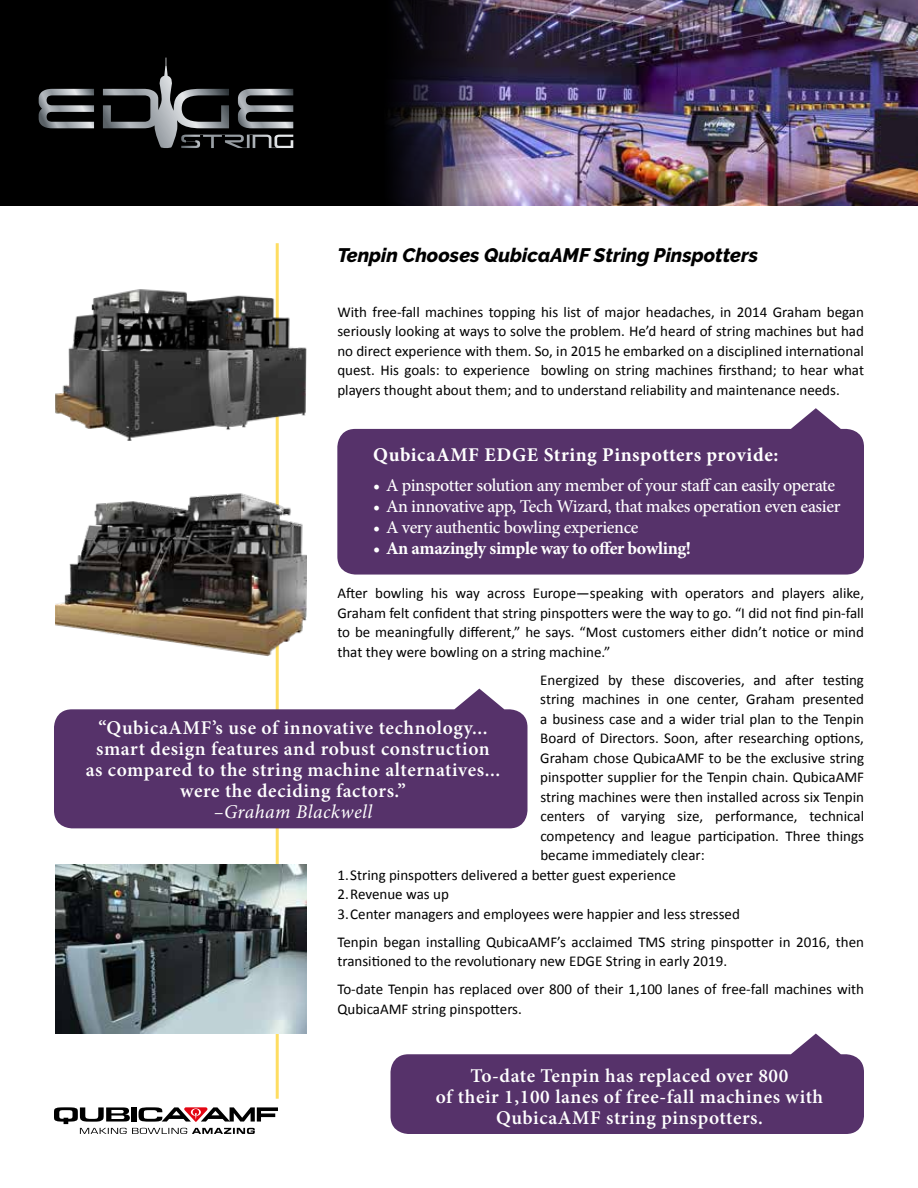
<style>
.page{position:relative;width:918px;height:1188px;background:#fff}
.page>*{position:absolute;margin:0;border:0;box-sizing:border-box;transform-origin:0 0}
.t1{font:600 19.5px/21px "Minion Pro";letter-spacing:.03em;color:#fff;text-align:center}
.t2{font:italic 800 19.5px "Raleway";color:#000}
.t3{font:700 19.5px "Minion Pro";letter-spacing:.03em;color:#fff}
.t4{font:italic 19.5px "Minion Pro";letter-spacing:.02em;color:#fff}
.t5{font:500 18px "Minion Pro";letter-spacing:-.02em;color:#fff}
.t6{font:700 18px "Minion Pro";letter-spacing:-.02em;color:#fff}
.t7{font:15px/19.5px "Calibri";color:#000;text-align:justify}
</style>
<div class="page">
<hr style="left:276px;top:243px;width:3px;height:856px;background:#fedd62">
<img style="left:503px;top:0;width:415px;height:206px">
<svg style="left:0;top:0;width:503px;height:206px;background:#0e0d11"></svg>
<img style="left:55px;top:865px;width:251px;height:168px">
<svg style="left:337px;top:408px;width:527px;height:167px;background:#6b4c7c"></svg>
<svg style="left:391px;top:1034px;width:473px;height:100px;fill:#56326a"></svg>
<svg style="left:54px;top:689px;width:473px;height:139px;background:#69497a"></svg>
<img style="left:55px;top:243px;width:251px;height:191px">
<img style="left:55px;top:434px;width:251px;height:263px">
<svg style="left:54px;top:1107px;width:224px;height:27px"></svg>
<svg style="left:39px;top:89px;width:55px;height:39px;background:#5b5e60"></svg>
<svg style="left:103px;top:58px;width:190px;height:90px;background:#2f3132"></svg>
<h1 class="t2" style="left:337px;top:243px;width:422px">Tenpin Chooses QubicaAMF String Pinspotters</h1>
<p class="t7" style="left:337px;top:301px;width:528px">With free-fall machines topping his list of major headaches, in 2014 Graham began seriously looking at ways to solve the problem. He’d heard of string machines but had no direct experience with them. So, in 2015 he embarked on a disciplined international quest. His goals: to experience bowling on string machines firsthand; to hear what players thought about them; and to understand reliability and maintenance needs.</p>
<h1 class="t3" style="left:373px;top:441px;width:407px">QubicaAMF EDGE String Pinspotters provide:</h1>
<p class="t5" style="left:373px;top:473px;width:463px">• A pinspotter solution any member of your staff can easily operate</p>
<p class="t5" style="left:373px;top:494px;width:469px">• An innovative app, Tech Wizard, that makes operation even easier</p>
<p class="t5" style="left:373px;top:515px;width:267px">• A very authentic bowling experience</p>
<p class="t6" style="left:373px;top:535px;width:319px">• An amazingly simple way to offer bowling!</p>
<p class="t7" style="left:337px;top:583px;width:528px">After bowling his way across Europe—speaking with operators and players alike, Graham felt confident that string pinspotters were the way to go. “I did not find pin-fall to be meaningfully different,” he says. “Most customers either didn’t notice or mind that they were bowling on a string machine.”</p>
<p class="t7" style="left:540px;top:669px;width:325px">Energized by these discoveries, and after testing string machines in one center, Graham presented a business case and a wider trial plan to the Tenpin Board of Directors. Soon, after researching options, Graham chose QubicaAMF to be the exclusive string pinspotter supplier for the Tenpin chain. QubicaAMF string machines were then installed across six Tenpin centers of varying size, performance, technical competency and league participation. Three things became immediately clear:</p>
<p class="t7" style="left:337px;top:864px;width:340px">1. String pinspotters delivered a better guest experience<br>2.Revenue was up</p>
<p class="t7" style="left:337px;top:899px;width:528px;line-height:28px">3. Center managers and employees were happier and less stressed<br>Tenpin began installing QubicaAMF’s acclaimed TMS string pinspotter in 2016, then</p>
<p class="t7" style="left:337px;top:947px;width:528px;line-height:28px">transitioned to the revolutionary new EDGE String in early 2019.<br>To-date Tenpin has replaced over 800 of their 1,100 lanes of free-fall machines with</p>
<p class="t7" style="left:337px;top:999px;width:186px">QubicaAMF string pinspotters.</p>
<h1 class="t1" style="left:86px;top:717px;width:416px">“QubicaAMF’s use of innovative technology... smart design features and robust construction as compared to the string machine alternatives... were the deciding factors.”</h1>
<h1 class="t4" style="left:214px;top:798px;width:160px">–Graham Blackwell</h1>
<h1 class="t1" style="left:436px;top:1065px;width:389px">To-date Tenpin has replaced over 800<br>of their 1,100 lanes of free-fall machines with<br>QubicaAMF string pinspotters.</h1>
</div>
